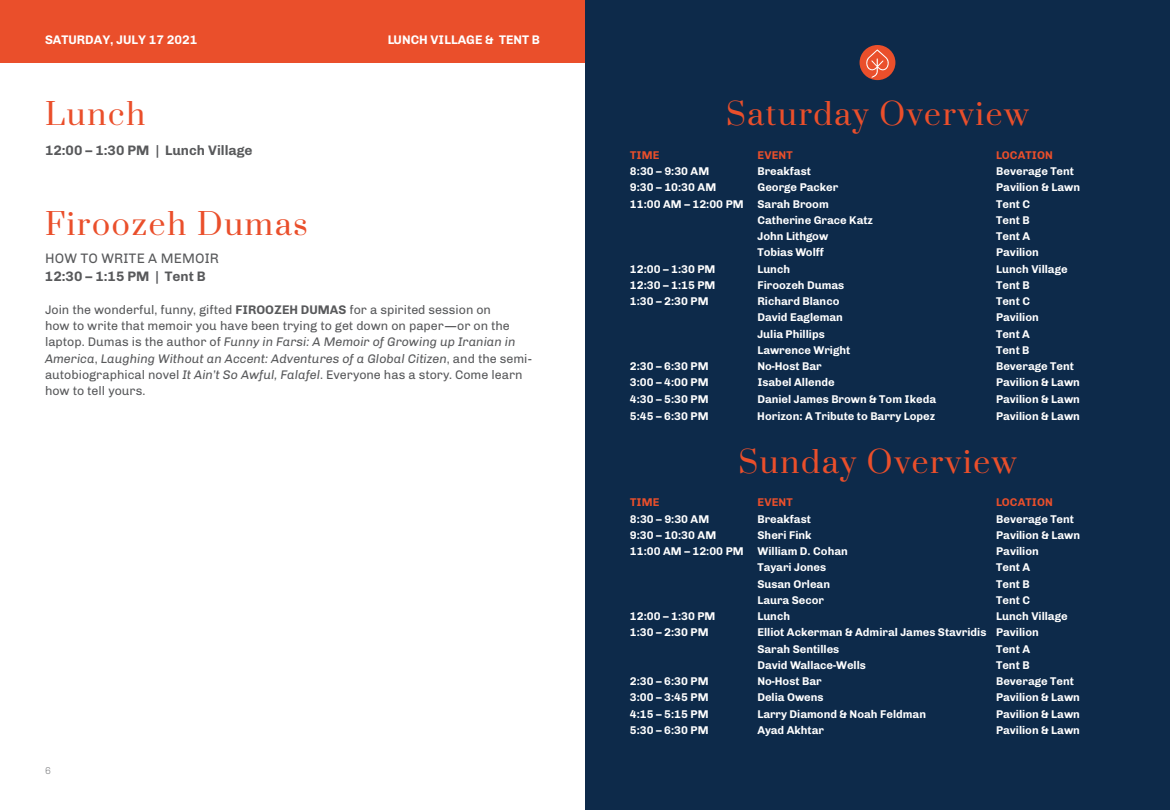
<style>
.page{position:relative;width:1170px;height:810px;background:#fff}
.page>*{position:absolute;margin:0;border:0;box-sizing:border-box;transform-origin:0 0}
.t1{font:30px "Prata";letter-spacing:.06em;color:#ea4f2b}
.t2{font:700 13.75px "Chivo";color:#58595b}
.t3{font:13.75px "Chivo";letter-spacing:.01em;color:#58595b}
.t4{font:12.5px/16.2px "Chivo";color:#58595b}
.t5{font:700 12.5px "Chivo";color:#fff}
.t6{font:700 11.25px/16.2px "Chivo";color:#fff}
.t7{font:700 11.25px "Chivo";letter-spacing:.01em;color:#ea4f2b}
.t8{font:300 10px "Chivo";color:#6d6e71}
.s1{font-weight:700}
.s2{font-style:italic}
</style>
<div class="page">
<div style="left:0;top:0;width:583px;height:63px;background:#ea4f2b"></div>
<div style="left:585px;top:0;width:585px;height:810px;background:#0d2a4a"></div>
<div style="left:860px;top:45px;width:35px;height:35px;background:#ea4f2b;border-radius:50%"></div>
<svg style="left:866px;top:49px;width:23px;height:29px"></svg>
<p class="t5" style="left:45px;top:33px;width:154px">SATURDAY, JULY 17 2021</p>
<p class="t5" style="left:388px;top:33px;width:154px">LUNCH VILLAGE &amp; TENT B</p>
<h1 class="t1" style="left:45px;top:95px;width:102px">Lunch</h1>
<p class="t2" style="left:45px;top:142px;width:209px">12:00 – 1:30 PM | Lunch Village</p>
<h1 class="t1" style="left:45px;top:205px;width:264px">Firoozeh Dumas</h1>
<p class="t3" style="left:45px;top:250px;width:175px">HOW TO WRITE A MEMOIR</p>
<p class="t2" style="left:45px;top:269px;width:162px">12:30 – 1:15 PM | Tent B</p>
<p class="t4" style="left:45px;top:302px;width:489px">Join the wonderful, funny, gifted <span class="s1">FIROOZEH DUMAS</span> for a spirited session on<br>how to write that memoir you have been trying to get down on paper—or on the laptop. Dumas is the author of <span class="s2">Funny in Farsi: A Memoir of Growing up Iranian in America</span>, <span class="s2">Laughing Without an Accent: Adventures of a Global Citizen</span>, and the semi&shy;autobiographical novel <span class="s2">It Ain’t So Awful, Falafel</span>. Everyone has a story. Come learn how to tell yours.</p>
<p class="t8" style="left:45px;top:765px;width:8px">6</p>
<h1 class="t1" style="left:726px;top:95px;width:304px">Saturday Overview</h1>
<p class="t7" style="left:630px;top:148px;width:31px">TIME</p>
<p class="t7" style="left:757px;top:148px;width:37px">EVENT</p>
<p class="t7" style="left:996px;top:148px;width:58px">LOCATION</p>
<p class="t6" style="left:630px;top:163px;width:81px">8:30 – 9:30 AM</p>
<p class="t6" style="left:757px;top:163px;width:55px">Breakfast</p>
<p class="t6" style="left:996px;top:163px;width:79px">Beverage Tent</p>
<p class="t6" style="left:630px;top:179px;width:88px">9:30 – 10:30 AM</p>
<p class="t6" style="left:757px;top:179px;width:82px">George Packer</p>
<p class="t6" style="left:996px;top:179px;width:85px">Pavilion &amp; Lawn</p>
<p class="t6" style="left:630px;top:196px;width:200px">11:00 AM – 12:00 PM Sarah Broom</p>
<p class="t6" style="left:996px;top:196px;width:35px">Tent C</p>
<p class="t6" style="left:757px;top:212px;width:117px">Catherine Grace Katz</p>
<p class="t6" style="left:996px;top:212px;width:35px">Tent B</p>
<p class="t6" style="left:757px;top:228px;width:72px">John Lithgow</p>
<p class="t6" style="left:996px;top:228px;width:35px">Tent A</p>
<p class="t6" style="left:757px;top:244px;width:68px">Tobias Wolff</p>
<p class="t6" style="left:996px;top:244px;width:44px">Pavilion</p>
<p class="t6" style="left:630px;top:261px;width:87px">12:00 – 1:30 PM</p>
<p class="t6" style="left:757px;top:261px;width:34px">Lunch</p>
<p class="t6" style="left:996px;top:261px;width:73px">Lunch Village</p>
<p class="t6" style="left:630px;top:277px;width:87px">12:30 – 1:15 PM</p>
<p class="t6" style="left:757px;top:277px;width:88px">Firoozeh Dumas</p>
<p class="t6" style="left:996px;top:277px;width:35px">Tent B</p>
<p class="t6" style="left:630px;top:293px;width:80px">1:30 – 2:30 PM</p>
<p class="t6" style="left:757px;top:293px;width:84px">Richard Blanco</p>
<p class="t6" style="left:996px;top:293px;width:35px">Tent C</p>
<p class="t6" style="left:757px;top:309px;width:87px">David Eagleman</p>
<p class="t6" style="left:996px;top:309px;width:44px">Pavilion</p>
<p class="t6" style="left:757px;top:326px;width:69px">Julia Phillips</p>
<p class="t6" style="left:996px;top:326px;width:35px">Tent A</p>
<p class="t6" style="left:757px;top:342px;width:95px">Lawrence Wright</p>
<p class="t6" style="left:996px;top:342px;width:35px">Tent B</p>
<p class="t6" style="left:630px;top:358px;width:80px">2:30 – 6:30 PM</p>
<p class="t6" style="left:757px;top:358px;width:66px">No-Host Bar</p>
<p class="t6" style="left:996px;top:358px;width:79px">Beverage Tent</p>
<p class="t6" style="left:630px;top:374px;width:80px">3:00 – 4:00 PM</p>
<p class="t6" style="left:757px;top:374px;width:79px">Isabel Allende</p>
<p class="t6" style="left:996px;top:374px;width:85px">Pavilion &amp; Lawn</p>
<p class="t6" style="left:630px;top:391px;width:80px">4:30 – 5:30 PM</p>
<p class="t6" style="left:757px;top:391px;width:180px">Daniel James Brown &amp; Tom Ikeda</p>
<p class="t6" style="left:996px;top:391px;width:85px">Pavilion &amp; Lawn</p>
<p class="t6" style="left:630px;top:408px;width:80px">5:45 – 6:30 PM</p>
<p class="t6" style="left:757px;top:408px;width:180px">Horizon: A Tribute to Barry Lopez</p>
<p class="t6" style="left:996px;top:408px;width:85px">Pavilion &amp; Lawn</p>
<h1 class="t1" style="left:739px;top:443px;width:279px">Sunday Overview</h1>
<p class="t7" style="left:630px;top:496px;width:31px">TIME</p>
<p class="t7" style="left:757px;top:496px;width:37px">EVENT</p>
<p class="t7" style="left:996px;top:496px;width:58px">LOCATION</p>
<p class="t6" style="left:630px;top:511px;width:81px">8:30 – 9:30 AM</p>
<p class="t6" style="left:757px;top:511px;width:55px">Breakfast</p>
<p class="t6" style="left:996px;top:511px;width:79px">Beverage Tent</p>
<p class="t6" style="left:630px;top:527px;width:88px">9:30 – 10:30 AM</p>
<p class="t6" style="left:757px;top:527px;width:56px">Sheri Fink</p>
<p class="t6" style="left:996px;top:527px;width:85px">Pavilion &amp; Lawn</p>
<p class="t6" style="left:630px;top:543px;width:219px">11:00 AM – 12:00 PM William D. Cohan</p>
<p class="t6" style="left:996px;top:543px;width:44px">Pavilion</p>
<p class="t6" style="left:757px;top:559px;width:70px">Tayari Jones</p>
<p class="t6" style="left:996px;top:559px;width:35px">Tent A</p>
<p class="t6" style="left:757px;top:576px;width:74px">Susan Orlean</p>
<p class="t6" style="left:996px;top:576px;width:35px">Tent B</p>
<p class="t6" style="left:757px;top:592px;width:68px">Laura Secor</p>
<p class="t6" style="left:996px;top:592px;width:35px">Tent C</p>
<p class="t6" style="left:630px;top:608px;width:87px">12:00 – 1:30 PM</p>
<p class="t6" style="left:757px;top:608px;width:34px">Lunch</p>
<p class="t6" style="left:996px;top:608px;width:73px">Lunch Village</p>
<p class="t6" style="left:630px;top:624px;width:80px">1:30 – 2:30 PM</p>
<p class="t6" style="left:757px;top:624px;width:283px">Elliot Ackerman &amp; Admiral James Stavridis Pavilion<br>Sarah Sentilles</p>
<p class="t6" style="left:996px;top:641px;width:35px">Tent A</p>
<p class="t6" style="left:757px;top:657px;width:110px">David Wallace-Wells</p>
<p class="t6" style="left:996px;top:657px;width:35px">Tent B</p>
<p class="t6" style="left:630px;top:673px;width:80px">2:30 – 6:30 PM</p>
<p class="t6" style="left:757px;top:673px;width:66px">No-Host Bar</p>
<p class="t6" style="left:996px;top:673px;width:79px">Beverage Tent</p>
<p class="t6" style="left:630px;top:689px;width:80px">3:00 – 3:45 PM</p>
<p class="t6" style="left:757px;top:689px;width:68px">Delia Owens</p>
<p class="t6" style="left:996px;top:689px;width:85px">Pavilion &amp; Lawn</p>
<p class="t6" style="left:630px;top:706px;width:80px">4:15 – 5:15 PM</p>
<p class="t6" style="left:757px;top:706px;width:170px">Larry Diamond &amp; Noah Feldman</p>
<p class="t6" style="left:996px;top:706px;width:85px">Pavilion &amp; Lawn</p>
<p class="t6" style="left:630px;top:722px;width:80px">5:30 – 6:30 PM</p>
<p class="t6" style="left:757px;top:722px;width:68px">Ayad Akhtar</p>
<p class="t6" style="left:996px;top:722px;width:85px">Pavilion &amp; Lawn</p>
</div>
